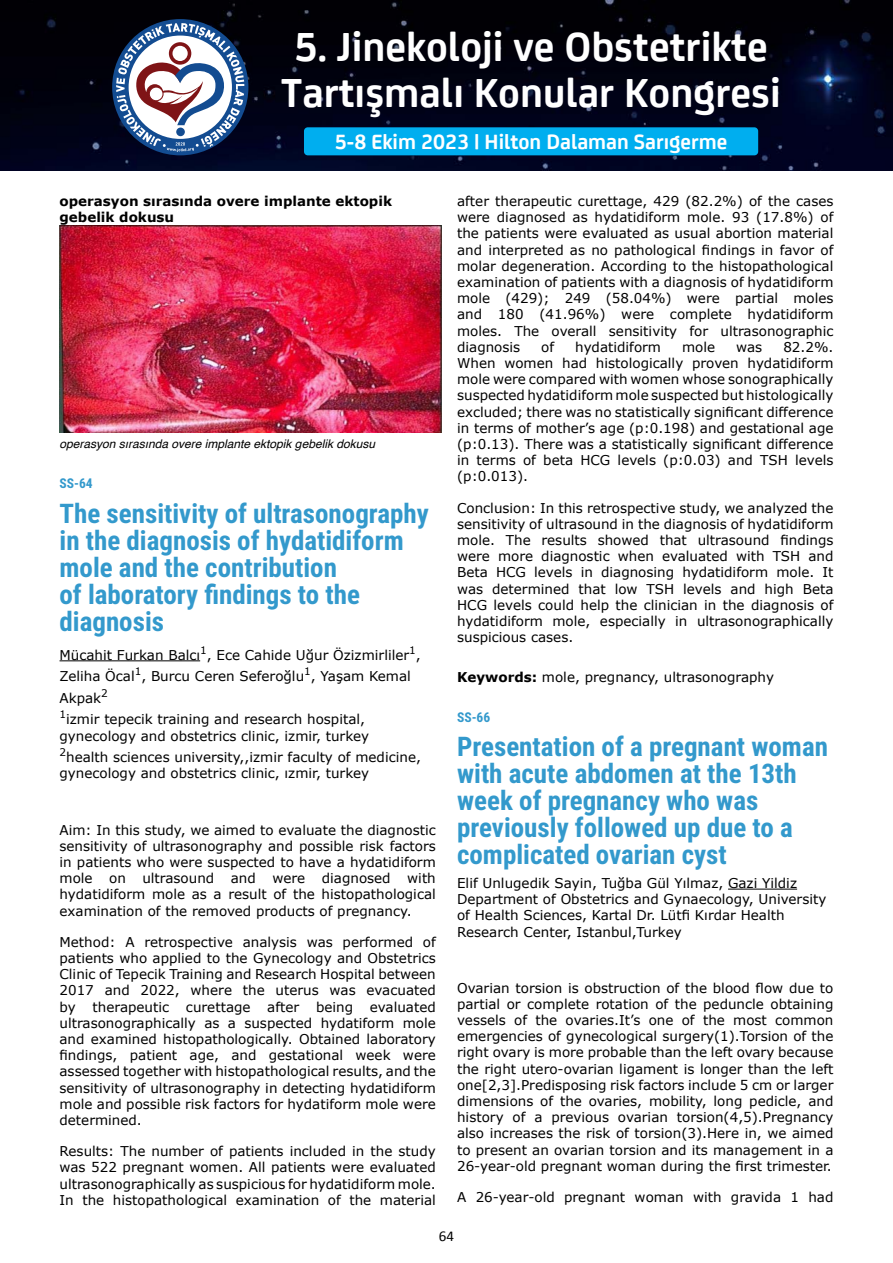
<style>
.page{position:relative;width:893px;height:1263px;background:#fff}
.page>*{position:absolute;margin:0;border:0;box-sizing:border-box;transform-origin:0 0}
.t1{font:700 43.65px/46px "FS Joey";color:#fff}
.t2{font:700 27px/27px "Roboto Condensed";color:#39c}
.t3{font:700 22.2px "FS Joey";color:#fff}
.t4{font:15px "Calibri";color:#000}
.t5{font:13.5px/16.2px "Verdana";color:#000;text-align:justify}
.t6{font:700 13.5px/16.2px "Verdana";color:#000}
.t7{font:700 13.5px "Roboto Condensed";color:#39c}
.t8{font:italic 12px "Helvetica";color:#000}
.s1{font-weight:700}
</style>
<div class="page">
<img style="left:0;top:0;width:893px;height:171px">
<div style="left:112px;top:19px;width:136px;height:136px;background:#134c91;border-radius:50%"></div>
<svg style="left:116px;top:23px;width:128px;height:129px"></svg>
<div style="left:304px;top:127px;width:454px;height:28px;background:#00aeef;border-radius:4px"></div>
<hr style="left:60px;top:660px;width:140px;height:1px;background:#000">
<img style="left:60px;top:226px;width:381px;height:206px">
<hr style="left:728px;top:889px;width:69px;height:1px;background:#000">
<h1 class="t1" style="left:281px;top:20px;width:501px">5. Jinekoloji ve Obstetrikte<br>Tartışmalı Konular Kongresi</h1>
<h3 class="t3" style="left:335px;top:125px;width:394px">5-8 Ekim 2023 | Hilton Dalaman Sarıgerme</h3>
<p class="t6" style="left:60px;top:193px;width:334px">operasyon sırasında overe implante ektopik gebelik dokusu</p>
<p class="t8" style="left:60px;top:435px;width:317px">operasyon sırasında overe implante ektopik gebelik dokusu</p>
<p class="t7" style="left:60px;top:474px;width:35px">SS-64</p>
<h2 class="t2" style="left:60px;top:498px;width:371px">The sensitivity of ultrasonography in the diagnosis of hydatidiform mole and the contribution<br>of laboratory findings to the diagnosis</h2>
<p class="t5" style="left:60px;top:644px;width:363px;line-height:21.6px;text-align:left">Mücahit Furkan Balcı<sup>1</sup>, Ece Cahide Uğur Özizmirliler<sup>1</sup>, Zeliha Öcal<sup>1</sup>, Burcu Ceren Seferoğlu<sup>1</sup>, Yaşam Kemal Akpak<sup>2<br>1</sup>izmir tepecik training and research hospital,</p>
<p class="t5" style="left:60px;top:725px;width:363px;line-height:21.6px">gynecology and obstetrics clinic, izmir, turkey<br><sup>2</sup>health sciences university,,izmir faculty of medicine,</p>
<p class="t5" style="left:60px;top:766px;width:311px">gynecology and obstetrics clinic, ızmir, turkey</p>
<p class="t5" style="left:60px;top:822px;width:378px">Aim: In this study, we aimed to evaluate the diagnostic sensitivity of ultrasonography and possible risk factors in patients who were suspected to have a hydatidiform mole on ultrasound and were diagnosed with hydatidiform mole as a result of the histopathological examination of the removed products of pregnancy.</p>
<p class="t5" style="left:60px;top:934px;width:378px">Method: A retrospective analysis was performed of patients who applied to the Gynecology and Obstetrics Clinic of Tepecik Training and Research Hospital between 2017 and 2022, where the uterus was evacuated by therapeutic curettage after being evaluated ultrasonographically as a suspected hydatiform mole and examined histopathologically. Obtained laboratory findings, patient age, and gestational week were assessed together with histopathological results, and the sensitivity of ultrasonography in detecting hydatidiform mole and possible risk factors for hydatiform mole were determined.</p>
<p class="t5" style="left:60px;top:1143px;width:378px">Results: The number of patients included in the study was 522 pregnant women. All patients were evaluated ultrasonographically as suspicious for hydatidiform mole.<br>In the histopathological examination of the material</p>
<p class="t5" style="left:457px;top:193px;width:378px">after therapeutic curettage, 429 (82.2%) of the cases were diagnosed as hydatidiform mole. 93 (17.8%) of the patients were evaluated as usual abortion material and interpreted as no pathological findings in favor of molar degeneration. According to the histopathological examination of patients with a diagnosis of hydatidiform mole (429); 249 (58.04%) were partial moles and 180 (41.96%) were complete hydatidiform moles. The overall sensitivity for ultrasonographic diagnosis</p>
<p class="t5" style="left:541px;top:339px;width:14px">of</p>
<p class="t5" style="left:575px;top:339px;width:87px">hydatidiform</p>
<p class="t5" style="left:682px;top:339px;width:35px">mole</p>
<p class="t5" style="left:736px;top:339px;width:28px">was</p>
<p class="t5" style="left:457px;top:339px;width:378px;text-indent:326px">82.2%.<br>When women had histologically proven hydatidiform mole were compared with women whose sonographically suspected hydatidiform mole suspected but histologically excluded; there was no statistically significant difference in terms of mother’s age (p:0.198) and gestational age (p:0.13). There was a statistically significant difference in terms of beta HCG levels (p:0.03) and TSH levels (p:0.013).</p>
<p class="t5" style="left:457px;top:500px;width:378px">Conclusion: In this retrospective study, we analyzed the sensitivity of ultrasound in the diagnosis of hydatidiform mole. The results showed that ultrasound findings were more diagnostic when evaluated with TSH and Beta HCG levels in diagnosing hydatidiform mole. It was determined that low TSH levels and high Beta HCG levels could help the clinician in the diagnosis of hydatidiform mole, especially in ultrasonographically suspicious cases.</p>
<p class="t5" style="left:457px;top:669px;width:318px"><span class="s1">Keywords:</span> mole, pregnancy, ultrasonography</p>
<p class="t7" style="left:457px;top:707px;width:35px">SS-66</p>
<h2 class="t2" style="left:457px;top:732px;width:372px">Presentation of a pregnant woman with acute abdomen at the 13th week of pregnancy who was previously followed up due to a complicated ovarian cyst</h2>
<p class="t5" style="left:457px;top:875px;width:371px;text-align:left">Elif Unlugedik Sayin, Tuğba Gül Yılmaz, Gazi Yildiz Department of Obstetrics and Gynaecology, University of Health Sciences, Kartal Dr. Lütfi Kırdar Health Research Center, Istanbul,Turkey</p>
<p class="t5" style="left:457px;top:980px;width:378px">Ovarian torsion is obstruction of the blood flow due to partial or complete rotation of the peduncle obtaining vessels of the ovaries.It’s one of the most common emergencies of gynecological surgery(1).Torsion of the right ovary is more probable than the left ovary because the right utero-ovarian ligament is longer than the left one[2,3].Predisposing risk factors include 5 cm or larger dimensions of the ovaries, mobility, long pedicle, and history of a previous ovarian torsion(4,5).Pregnancy also increases the risk of torsion(3).Here in, we aimed to present an ovarian torsion and its management in a 26-year-old pregnant woman during the first trimester.</p>
<p class="t5" style="left:457px;top:1189px;width:378px">A 26-year-old pregnant woman with gravida 1 had</p>
<p class="t4" style="left:439px;top:1226px;width:17px">64</p>
</div>
